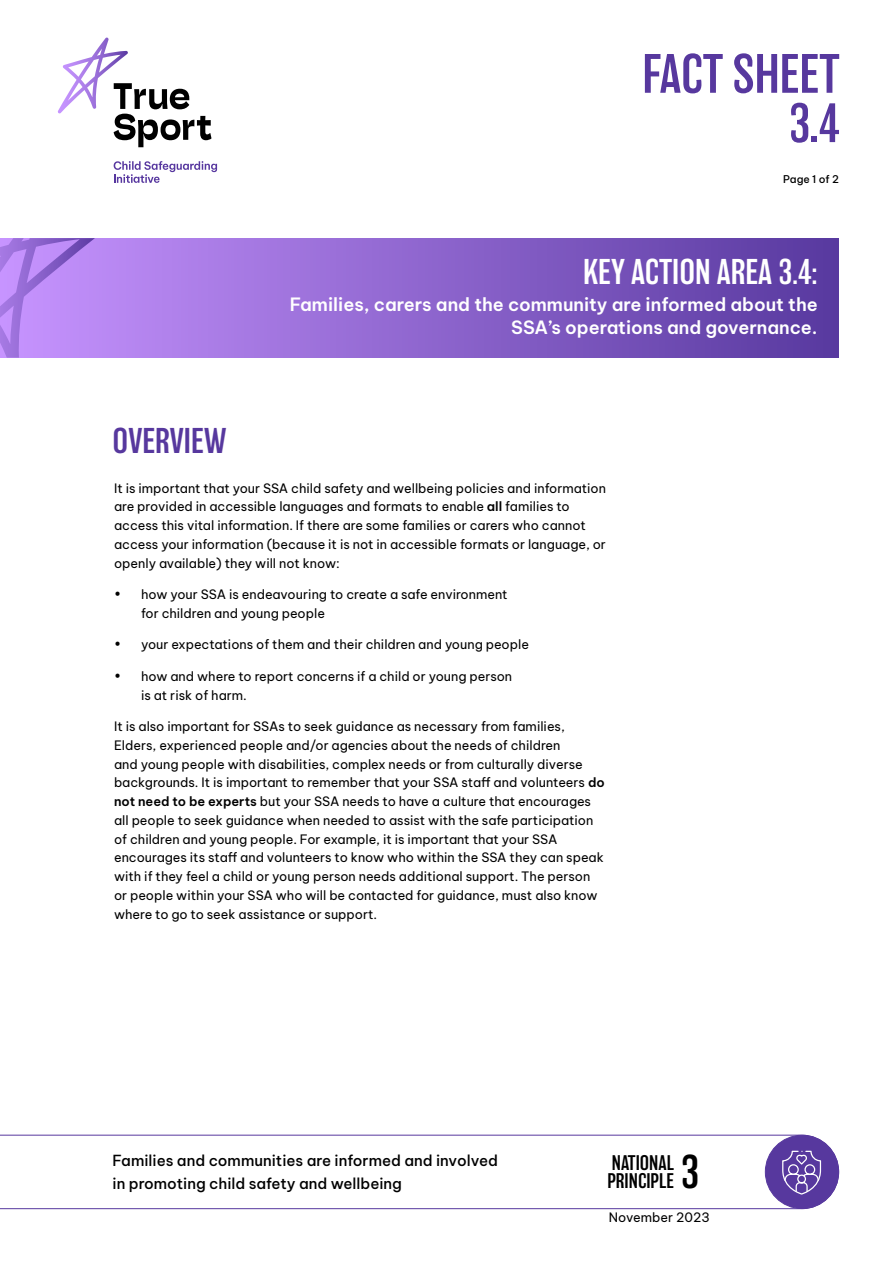
<style>
.page{position:relative;width:893px;height:1263px;background:#fff}
.page>*{position:absolute;margin:0;border:0;box-sizing:border-box;transform-origin:0 0}
.t1{font:300 51px "Balboa";color:#57389e}
.t2{font:300 43.5px "Balboa";color:#000}
.t3{font:300 33px "Balboa";color:#fff}
.t4{font:300 33px "Balboa";color:#57389e}
.t5{font:300 19.5px/18.3px "Balboa";color:#000}
.t6{font:600 18px/22.5px "Be Vietnam Pro";color:#fff;text-align:right}
.t7{font:500 15px/22.2px "Be Vietnam Pro";color:#000}
.t8{font:12.75px/18.8px "Be Vietnam Pro";color:#000}
.t9{font:12.75px "Be Vietnam Pro";color:#000101}
.t10{font:500 10.5px "Be Vietnam Pro";letter-spacing:-.01em;color:#000}
.s1{font-weight:600}
</style>
<div class="page">
<svg style="left:95px;top:238px;width:744px;height:120px;background:#8961c9"></svg>
<svg style="left:114px;top:161px;width:103px;height:22px"></svg>
<svg style="left:58px;top:38px;width:154px;height:109px"></svg>
<svg style="left:0;top:238px;width:95px;height:120px;background:#b585ef"></svg>
<svg style="left:0;top:1134px;width:839px;height:75px"></svg>
<div style="left:765px;top:1135px;width:74px;height:73px;background:#57389e;border-radius:50%"></div>
<div style="left:765px;top:1135px;width:74px;height:74px;border:1px solid #57389e;border-radius:50%"></div>
<svg style="left:782px;top:1150px;width:40px;height:45px"></svg>
<h1 class="t1" style="left:642px;top:47px;width:199px">FACT SHEET</h1>
<h1 class="t1" style="left:788px;top:96px;width:54px">3.4</h1>
<p class="t10" style="left:783px;top:170px;width:57px">Page 1 of 2</p>
<h3 class="t3" style="left:583px;top:255px;width:236px">KEY ACTION AREA 3.4:</h3>
<h3 class="t6" style="left:290px;top:291px;width:530px">Families, carers and the community are informed about the<br>SSA’s operations and governance.</h3>
<h3 class="t4" style="left:113px;top:424px;width:115px">OVERVIEW</h3>
<p class="t8" style="left:114px;top:477px;width:493px">It is important that your SSA child safety and wellbeing policies and information are provided in accessible languages and formats to enable <span class="s1">all</span> families to access this vital information. If there are some families or carers who cannot access your information (because it is not in accessible formats or language, or openly available) they will not know:</p>
<p class="t8" style="left:141px;top:584px;width:368px;text-indent:-27px">• how your SSA is endeavouring to create a safe environment for children and young people</p>
<p class="t8" style="left:114px;top:634px;width:416px">• your expectations of them and their children and young people</p>
<p class="t8" style="left:141px;top:665px;width:373px;text-indent:-27px">• how and where to report concerns if a child or young person is at risk of harm.</p>
<p class="t8" style="left:114px;top:716px;width:492px">It is also important for SSAs to seek guidance as necessary from families, Elders, experienced people and/or agencies about the needs of children<br>and young people with disabilities, complex needs or from culturally diverse backgrounds. It is important to remember that your SSA staff and volunteers <span class="s1">do not need to be experts</span> but your SSA needs to have a culture that encourages all people to seek guidance when needed to assist with the safe participation of children and young people. For example, it is important that your SSA encourages its staff and volunteers to know who within the SSA they can speak with if they feel a child or young person needs additional support. The person or people within your SSA who will be contacted for guidance, must also know where to go to seek assistance or support.</p>
<p class="t7" style="left:113px;top:1148px;width:387px">Families and communities are informed and involved in promoting child safety and wellbeing</p>
<h3 class="t5" style="left:607px;top:1154px;width:68px">NATIONAL<br>PRINCIPLE</h3>
<h2 class="t2" style="left:680px;top:1149px;width:21px">3</h2>
<p class="t9" style="left:609px;top:1206px;width:102px">November 2023</p>
</div>
